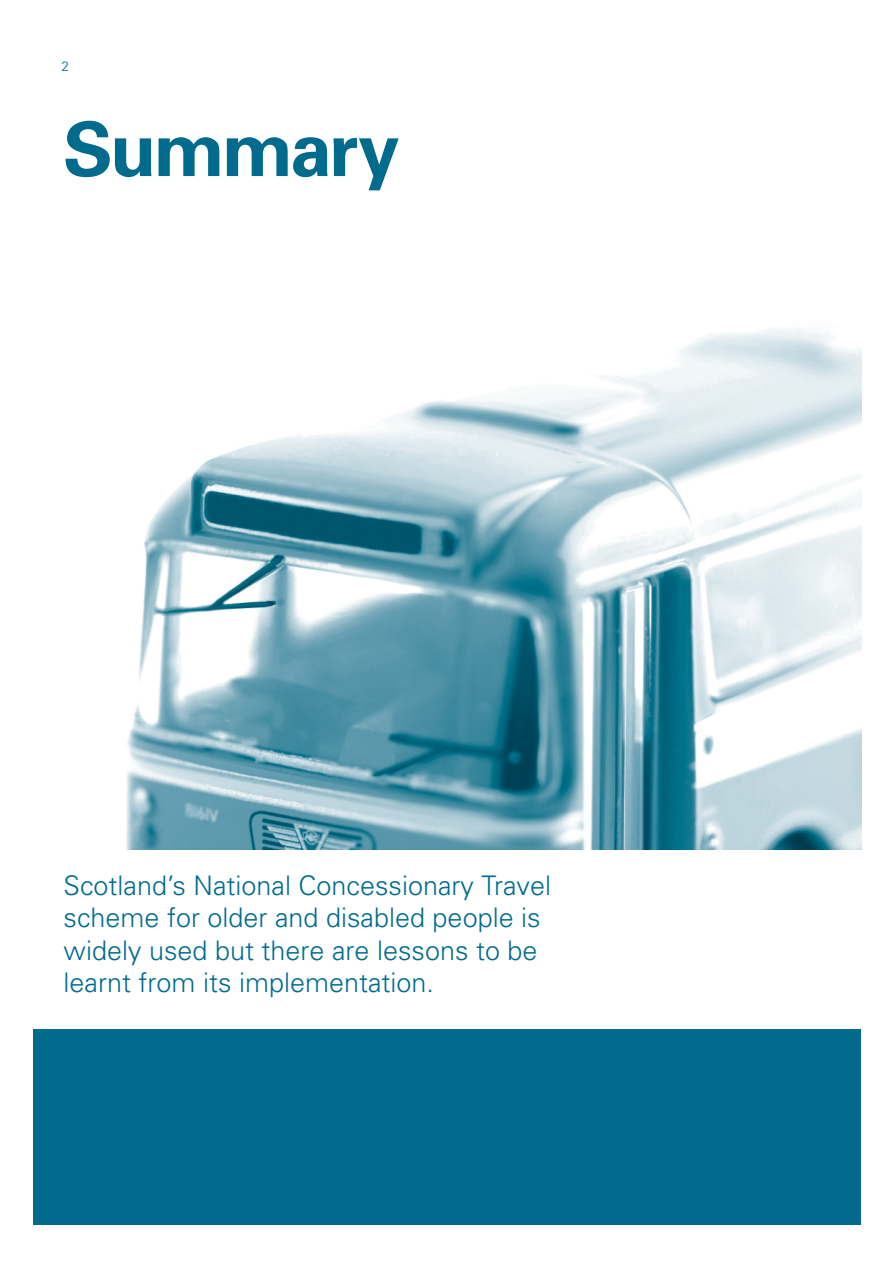
<style>
.page{position:relative;width:893px;height:1263px;background:#fff}
.page>*{position:absolute;margin:0;border:0;box-sizing:border-box;transform-origin:0 0}
.Chapter_heading{font:700 75px "Univers";letter-spacing:-.035em;color:#006b8d}
.Pull_quote{font:300 27px/32.4px "Univers";color:#006b8d}
.t1{font:300 13.5px "Univers";color:#006b8d}
</style>
<div class="page">
<img style="left:126px;top:328px;width:735px;height:521px">
<div style="left:33px;top:1029px;width:828px;height:195px;background:#006b8d"></div>
<p class="t1" style="left:62px;top:58px;width:9px">2</p>
<p class="Chapter_heading" style="left:63px;top:104px;width:338px">Summary</p>
<p class="Pull_quote" style="left:64px;top:869px;width:489px">Scotland’s National Concessionary Travel scheme for older and disabled people is</p>
<p class="Pull_quote" style="left:64px;top:934px;width:476px">widely used but there are lessons to be learnt from its implementation.</p>
</div>
